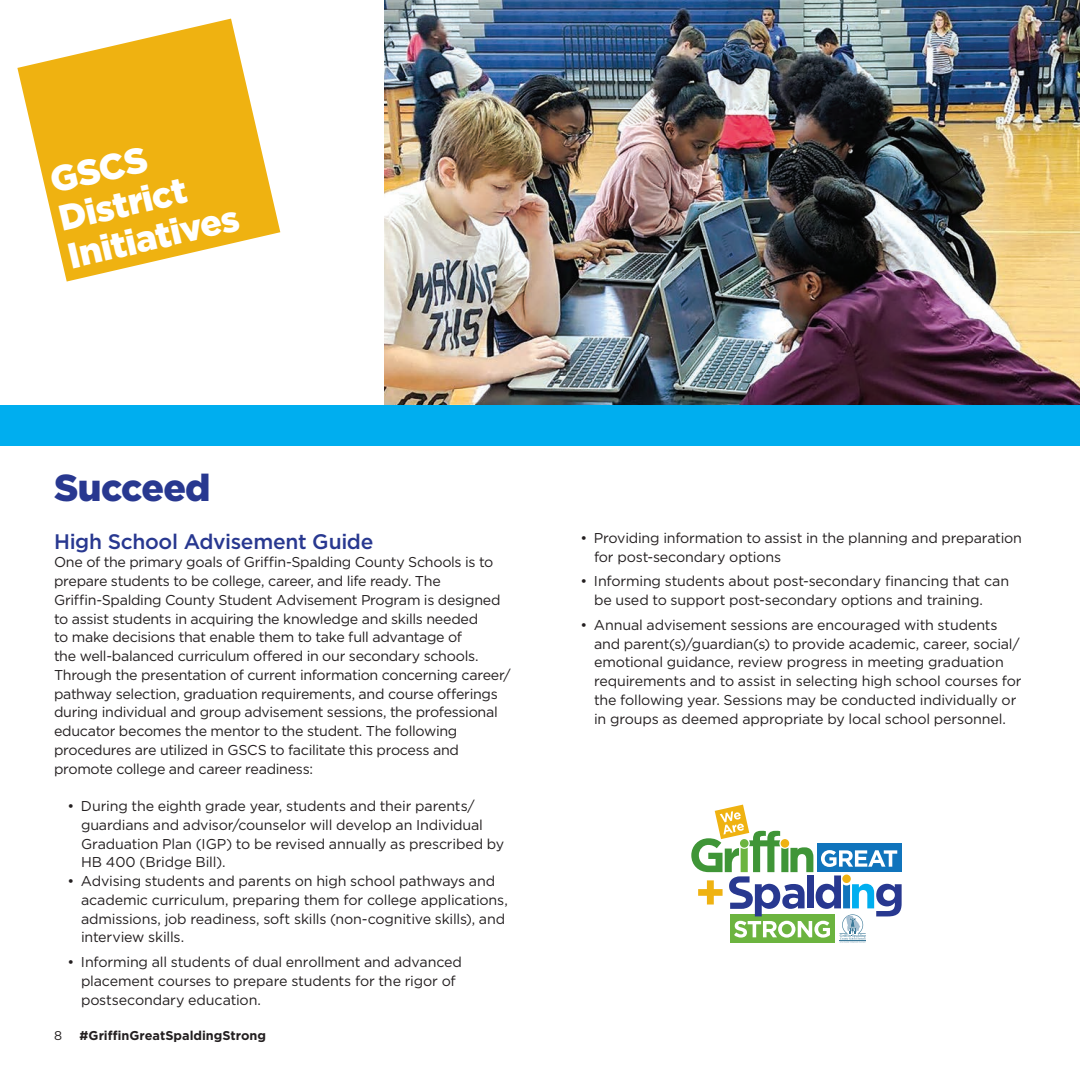
<style>
.page{position:relative;width:1080px;height:1080px;background:#fff}
.page>*{position:absolute;margin:0;border:0;box-sizing:border-box;transform-origin:0 0}
.t1{font:900 37.5px "Gotham";letter-spacing:-.02em;color:#283890}
.t2{font:900 36px/39px "Gotham";color:#fff}
.t3{font:500 21px "Gotham";letter-spacing:-.015em;color:#283890}
.t4{font:14.25px/18.8px "Gotham";letter-spacing:-.015em;color:#231f20}
.t5{font:700 12.75px "Gotham";color:#231f20}
.t6{font:12.75px "Gotham";color:#231f20}
</style>
<div class="page">
<hr style="left:1079px;top:446px;width:1px;height:634px;background:#00aabc">
<div style="left:0;top:405px;width:1080px;height:41px;background:#00aeef"></div>
<svg style="left:17px;top:19px;width:263px;height:263px;fill:#efb211"></svg>
<img style="left:384px;top:0;width:696px;height:405px">
<svg style="left:691px;top:805px;width:211px;height:138px"></svg>
<h2 class="t2" style="left:46px;top:161px;width:176px;rotate:-13deg">GSCS<br>District<br>Initiatives</h2>
<h1 class="t1" style="left:54px;top:466px;width:158px">Succeed</h1>
<h3 class="t3" style="left:54px;top:529px;width:321px">High School Advisement Guide</h3>
<p class="t4" style="left:54px;top:553px;width:458px">One of the primary goals of Griffin-Spalding County Schools is to prepare students to be college, career, and life ready. The Griffin-Spalding County Student Advisement Program is designed to assist students in acquiring the knowledge and skills needed<br>to make decisions that enable them to take full advantage of<br>the well-balanced curriculum offered in our secondary schools.<br>Through the presentation of current information concerning career/ pathway selection, graduation requirements, and course offerings during individual and group advisement sessions, the professional educator becomes the mentor to the student. The following procedures are utilized in GSCS to facilitate this process and promote college and career readiness:</p>
<p class="t4" style="left:81px;top:796px;width:425px;text-indent:-14px">• During the eighth grade year, students and their parents/ guardians and advisor/counselor will develop an Individual Graduation Plan (IGP) to be revised annually as prescribed by HB 400 (Bridge Bill).</p>
<p class="t4" style="left:81px;top:871px;width:428px;text-indent:-14px">• Advising students and parents on high school pathways and academic curriculum, preparing them for college applications, admissions, job readiness, soft skills (non-cognitive skills), and interview skills.</p>
<p class="t4" style="left:81px;top:952px;width:383px;text-indent:-14px">• Informing all students of dual enrollment and advanced placement courses to prepare students for the rigor of postsecondary education.</p>
<p class="t6" style="left:54px;top:1028px;width:10px">8</p>
<p class="t5" style="left:80px;top:1028px;width:188px">#GriffinGreatSpaldingStrong</p>
<p class="t4" style="left:594px;top:528px;width:429px;text-indent:-14px">• Providing information to assist in the planning and preparation for post-secondary options</p>
<p class="t4" style="left:594px;top:572px;width:417px;text-indent:-14px">• Informing students about post-secondary financing that can be used to support post-secondary options and training.</p>
<p class="t4" style="left:594px;top:615px;width:429px;text-indent:-14px">• Annual advisement sessions are encouraged with students and parent(s)/guardian(s) to provide academic, career, social/ emotional guidance, review progress in meeting graduation requirements and to assist in selecting high school courses for the following year. Sessions may be conducted individually or in groups as deemed appropriate by local school personnel.</p>
</div>
